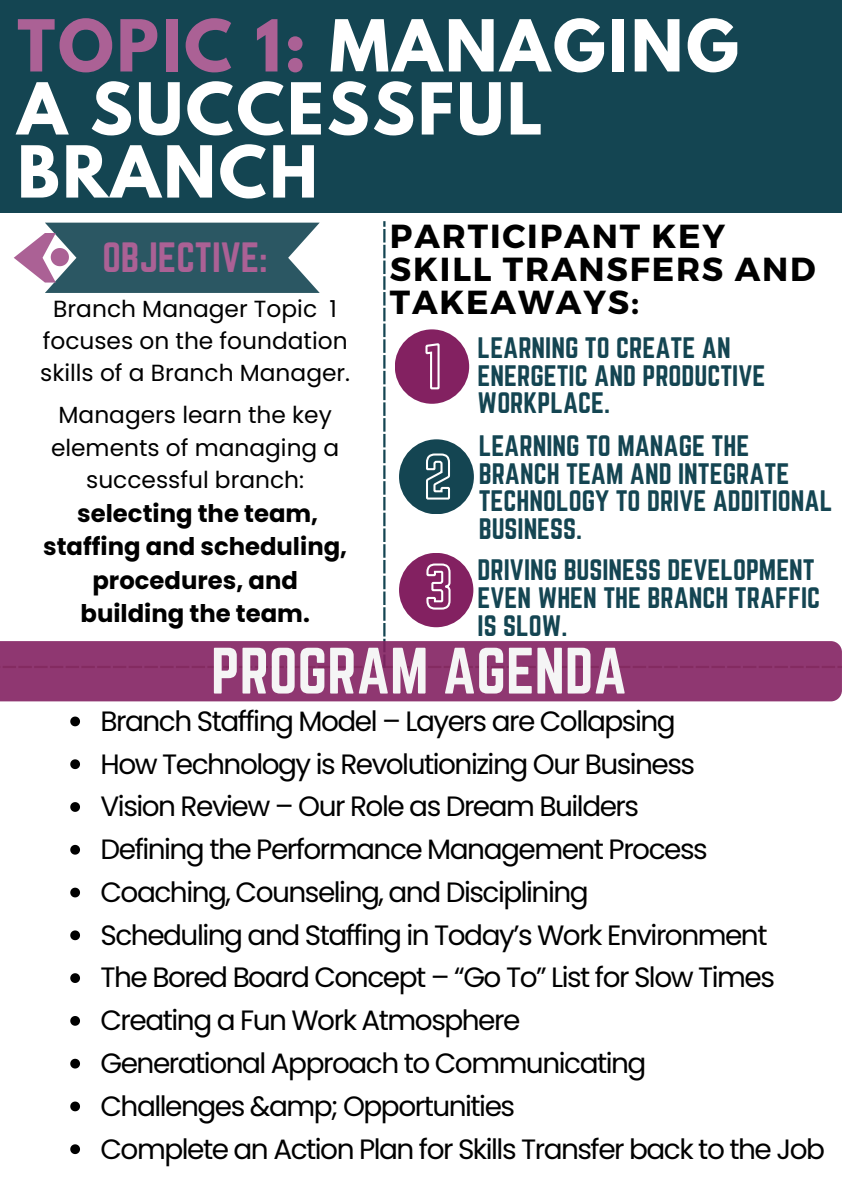
<style>
.page{position:relative;width:842px;height:1191px;background:#fff}
.page>*{position:absolute;margin:0;border:0;box-sizing:border-box;transform-origin:0 0}
.t1{font:700 63.4px/63px "League Spartan";letter-spacing:.045em;color:#fff}
.t2{font:57.2px "Norwester";color:#f5f5f5}
.t3{font:37px "Norwester";color:#ab6195}
.t4{font:700 33.3px/33px "Montserrat";letter-spacing:.055em;color:#000}
.t5{font:28px/42.8px "Poppins";letter-spacing:-.055em;color:#000}
.t6{font:25.9px/27.8px "Norwester";color:#144552}
.t7{font:700 24.3px/33.6px "Poppins";color:#000;text-align:center}
.t8{font:23.3px/32.3px "Poppins";color:#000;text-align:center}
.s1{color:#ab6195}
</style>
<div class="page">
<svg style="left:383px;top:221px;width:3px;height:420px"></svg>
<div style="left:395px;top:329px;width:74px;height:75px;background:#832161;border-radius:50%"></div>
<div style="left:0;top:641px;width:842px;height:60px;background:#8f3771"></div>
<svg style="left:14px;top:222px;width:306px;height:71px;background:#53717d"></svg>
<div style="left:0;top:0;width:842px;height:212px;background:#144552"></div>
<div style="left:399px;top:439px;width:75px;height:75px;background:#144552;border-radius:50%"></div>
<div style="left:399px;top:553px;width:74px;height:74px;background:#832161;border-radius:50%"></div>
<svg style="left:425px;top:343px;width:15px;height:47px"></svg>
<svg style="left:426px;top:453px;width:24px;height:47px"></svg>
<svg style="left:426px;top:563px;width:25px;height:47px"></svg>
<svg style="left:70px;top:716px;width:10px;height:10px"></svg>
<svg style="left:70px;top:759px;width:10px;height:10px"></svg>
<svg style="left:70px;top:802px;width:10px;height:9px"></svg>
<svg style="left:70px;top:844px;width:10px;height:10px"></svg>
<svg style="left:70px;top:887px;width:10px;height:10px"></svg>
<svg style="left:70px;top:930px;width:10px;height:10px"></svg>
<svg style="left:70px;top:973px;width:10px;height:9px"></svg>
<svg style="left:70px;top:1016px;width:10px;height:9px"></svg>
<svg style="left:70px;top:1058px;width:10px;height:10px"></svg>
<svg style="left:70px;top:1101px;width:10px;height:10px"></svg>
<svg style="left:70px;top:1144px;width:10px;height:9px"></svg>
<h1 class="t1" style="left:17px;top:23px;width:723px"><span class="s1">TOPIC 1:</span> MANAGING<br>A SUCCESSFUL<br>BRANCH</h1>
<h3 class="t3" style="left:102px;top:234px;width:167px">OBJECTIVE:</h3>
<p class="t8" style="left:40px;top:292px;width:311px">Branch Manager Topic 1 focuses on the foundation skills of a Branch Manager.</p>
<p class="t8" style="left:51px;top:399px;width:290px">Managers learn the key elements of managing a successful branch:</p>
<p class="t7" style="left:43px;top:496px;width:306px">selecting the team, staffing and scheduling, procedures, and building the team.</p>
<p class="t4" style="left:390px;top:218px;width:427px">PARTICIPANT KEY<br>SKILL TRANSFERS AND<br>TAKEAWAYS:</p>
<p class="t6" style="left:478px;top:333px;width:289px">LEARNING TO CREATE AN<br>ENERGETIC AND PRODUCTIVE<br>WORKPLACE.</p>
<p class="t6" style="left:479px;top:431px;width:355px">LEARNING TO MANAGE THE<br>BRANCH TEAM AND INTEGRATE<br>TECHNOLOGY TO DRIVE ADDITIONAL<br>BUSINESS.</p>
<p class="t6" style="left:478px;top:556px;width:344px">DRIVING BUSINESS DEVELOPMENT<br>EVEN WHEN THE BRANCH TRAFFIC<br>IS SLOW.</p>
<h2 class="t2" style="left:211px;top:636px;width:417px">PROGRAM AGENDA</h2>
<p class="t5" style="left:101px;top:699px;width:726px">Branch Staffing Model – Layers are Collapsing<br>How Technology is Revolutionizing Our Business<br>Vision Review – Our Role as Dream Builders<br>Defining the Performance Management Process Coaching, Counseling, and Disciplining<br>Scheduling and Staffing in Today’s Work Environment<br>The Bored Board Concept – “Go To” List for Slow Times Creating a Fun Work Atmosphere<br>Generational Approach to Communicating<br>Challenges &amp;amp; Opportunities<br>Complete an Action Plan for Skills Transfer back to the Job</p>
</div>
